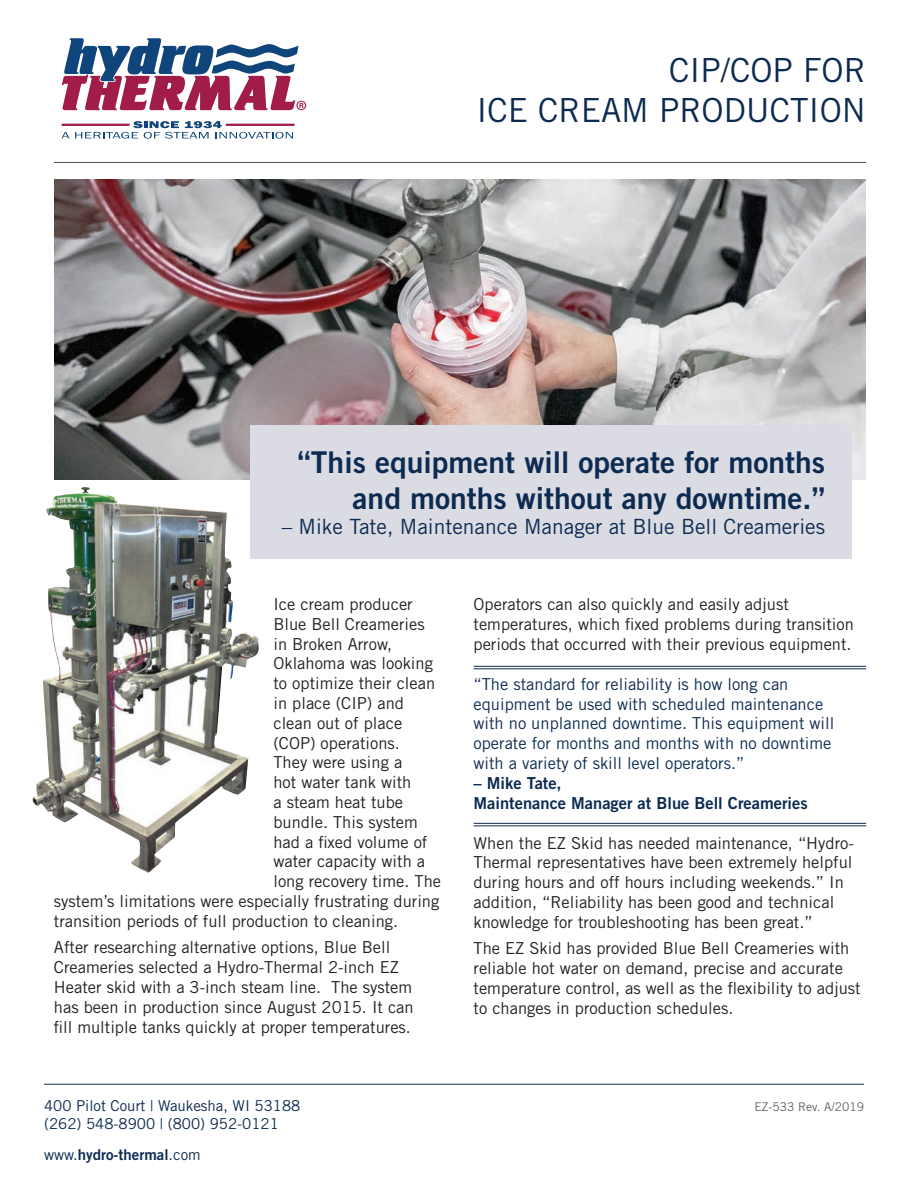
<style>
.page{position:relative;width:918px;height:1188px;background:#fff}
.page>*{position:absolute;margin:0;border:0;box-sizing:border-box;transform-origin:0 0}
.t1{font:33.15px/39.9px "Trade Gothic LT Std";color:#0d2b51;text-align:right}
.t2{font:30px/36px "Trade Gothic LT Std Bd 2";color:#0d2b51;text-align:right}
.t3{font:21px "Trade Gothic LT Std";color:#0d2b51}
.t4{font:16.5px/19.8px "Trade Gothic LT Std";color:#231f20}
.t5{font:16.5px/19.8px "Trade Gothic LT Std";color:#0d2b51}
.t6{font:16.5px/19.8px "Trade Gothic LT Std Bd 2";color:#0d2b51}
.t7{font:15px/18px "Trade Gothic LT Std";color:#0d2b51}
.t8{font:15px "Trade Gothic LT Std Bd 2";color:#0d2b51}
.t9{font:12px "Trade Gothic LT Std";color:#636366}
.s1{font-family:"Trade Gothic LT Std"}
</style>
<div class="page">
<hr style="left:54px;top:162px;width:812px;height:1px;background:#4b4c4d">
<svg style="left:62px;top:132px;width:7px;height:6px"></svg>
<svg style="left:75px;top:121px;width:218px;height:18px"></svg>
<hr style="left:226px;top:124px;width:69px;height:2px;background:#a21c48">
<hr style="left:62px;top:124px;width:68px;height:2px;background:#a21c48">
<svg style="left:62px;top:38px;width:244px;height:72px"></svg>
<img style="left:54px;top:179px;width:812px;height:301px">
<div style="left:250px;top:426px;width:602px;height:133px;background:#dadbe3"></div>
<img style="left:32px;top:487px;width:227px;height:386px">
<hr style="left:44px;top:1084px;width:820px;height:1px;background:#0d2b51">
<hr style="left:474px;top:666px;width:392px;height:1px;background:#0d2b51">
<hr style="left:474px;top:669px;width:392px;height:1px;background:#0d2b51">
<hr style="left:474px;top:823px;width:392px;height:1px;background:#0d2b51">
<hr style="left:474px;top:826px;width:392px;height:1px;background:#0d2b51">
<h1 class="t1" style="left:476px;top:50px;width:391px">CIP/COP FOR<br>ICE CREAM PRODUCTION</h1>
<h2 class="t2" style="left:298px;top:443px;width:529px">“This equipment will operate for months and months without any downtime.”</h2>
<p class="t3" style="left:282px;top:514px;width:545px">– Mike Tate, Maintenance Manager at Blue Bell Creameries</p>
<p class="t4" style="left:273px;top:594px;width:141px">Ice cream producer</p>
<p class="t4" style="left:273px;top:614px;width:153px">Blue Bell Creameries</p>
<p class="t4" style="left:273px;top:634px;width:120px">in Broken Arrow,</p>
<p class="t4" style="left:273px;top:654px;width:161px">Oklahoma was looking</p>
<p class="t4" style="left:273px;top:673px;width:163px">to optimize their clean</p>
<p class="t4" style="left:273px;top:693px;width:132px">in place (CIP) and</p>
<p class="t4" style="left:273px;top:713px;width:130px">clean out of place</p>
<p class="t4" style="left:273px;top:733px;width:128px">(COP) operations.</p>
<p class="t4" style="left:273px;top:753px;width:130px">They were using a</p>
<p class="t4" style="left:273px;top:772px;width:139px">hot water tank with</p>
<p class="t4" style="left:273px;top:792px;width:131px">a steam heat tube</p>
<p class="t4" style="left:273px;top:812px;width:146px">bundle. This system</p>
<p class="t4" style="left:273px;top:832px;width:155px">had a fixed volume of</p>
<p class="t4" style="left:273px;top:852px;width:153px">water capacity with a</p>
<p class="t4" style="left:273px;top:871px;width:169px">long recovery time. The</p>
<p class="t4" style="left:54px;top:891px;width:387px">system’s limitations were especially frustrating during</p>
<p class="t4" style="left:54px;top:911px;width:346px">transition periods of full production to cleaning.</p>
<p class="t4" style="left:54px;top:937px;width:361px">After researching alternative options, Blue Bell Creameries selected a Hydro-Thermal 2-inch EZ Heater skid with a 3-inch steam line. The system has been in production since August 2015. It can fill multiple tanks quickly at proper temperatures.</p>
<p class="t7" style="left:44px;top:1096px;width:258px">400 Pilot Court | Waukesha, WI 53188 (262) 548-8900 | (800) 952-0121</p>
<p class="t8" style="left:44px;top:1145px;width:158px"><span class="s1">www.</span>hydro-thermal<span class="s1">.com</span></p>
<p class="t4" style="left:474px;top:594px;width:382px">Operators can also quickly and easily adjust temperatures, which fixed problems during transition periods that occurred with their previous equipment.</p>
<p class="t5" style="left:474px;top:674px;width:362px">“The standard for reliability is how long can equipment be used with scheduled maintenance with no unplanned downtime. This equipment will operate for months and months with no downtime with a variety of skill level operators.”</p>
<p class="t6" style="left:474px;top:773px;width:336px">– Mike Tate,<br>Maintenance Manager at Blue Bell Creameries</p>
<p class="t4" style="left:474px;top:833px;width:382px">When the EZ Skid has needed maintenance, “Hydro-Thermal representatives have been extremely helpful during hours and off hours including weekends.” In addition, “Reliability has been good and technical knowledge for troubleshooting has been great.”</p>
<p class="t4" style="left:474px;top:938px;width:389px">The EZ Skid has provided Blue Bell Creameries with reliable hot water on demand, precise and accurate temperature control, as well as the flexibility to adjust to changes in production schedules.</p>
<p class="t9" style="left:754px;top:1099px;width:111px">EZ-533 Rev. A/2019</p>
</div>
